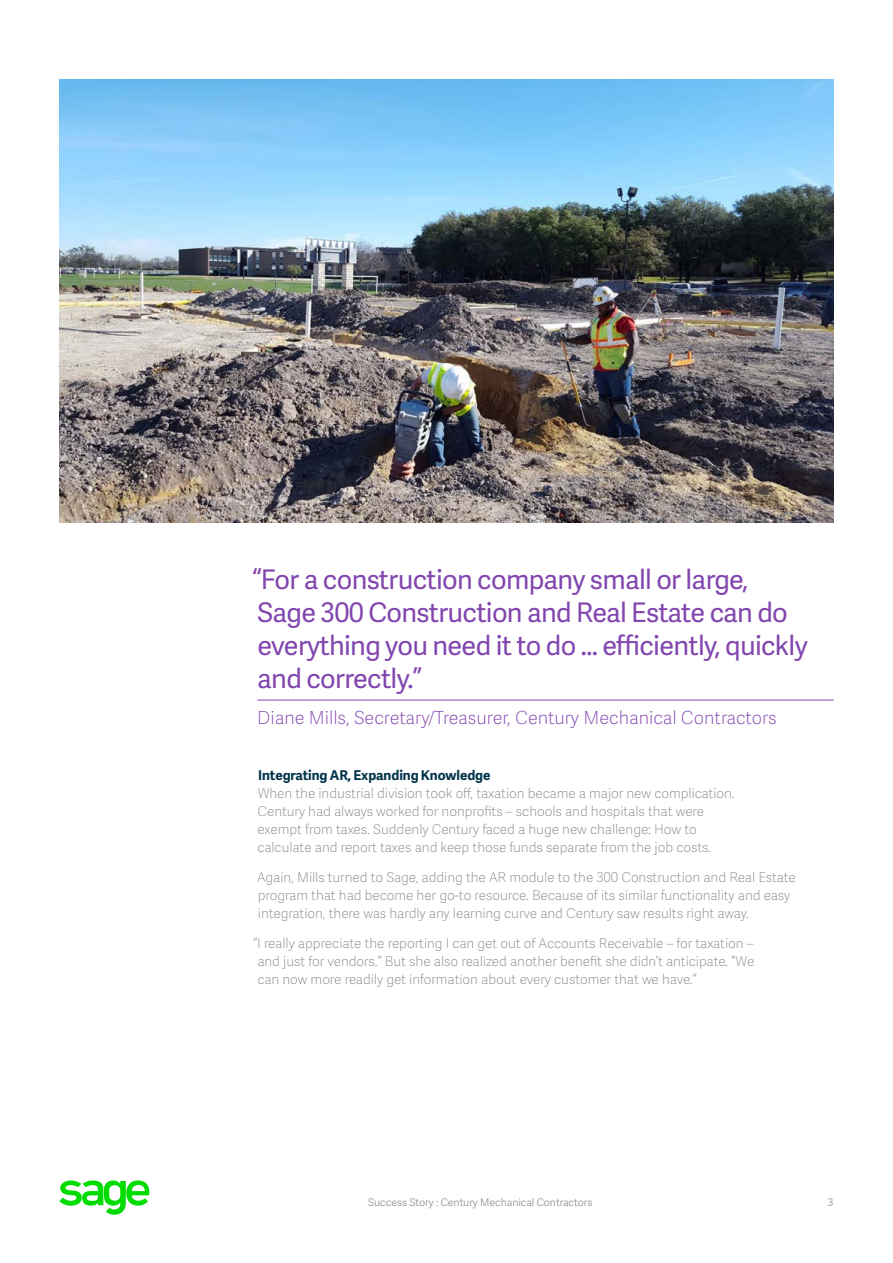
<style>
.page{position:relative;width:893px;height:1263px;background:#fff}
.page>*{position:absolute;margin:0;border:0;box-sizing:border-box;transform-origin:0 0}
.t1{font:27px/33px "Adelle Sans SAGE";letter-spacing:-.025em;color:#8246af}
.t2{font:18px "Adelle Sans SAGE Th";color:#8246af}
.t3{font:13.5px/18px "Adelle Sans SAGE Th";letter-spacing:-.005em;color:#888b8d}
.t4{font:700 13.5px "Adelle Sans SAGE";letter-spacing:-.005em;color:#003349}
.t5{font:10.5px "Adelle Sans SAGE Lt";letter-spacing:-.005em;color:#888b8d}
</style>
<div class="page">
<svg style="left:59px;top:1181px;width:91px;height:34px"></svg>
<img style="left:59px;top:80px;width:774px;height:443px">
<hr style="left:257px;top:700px;width:576px;height:1px;background:#8246af">
<h1 class="t1" style="left:252px;top:562px;width:557px">“For a construction company small or large, Sage 300 Construction and Real Estate can do everything you need it to do … efficiently, quickly and correctly.”</h1>
<h2 class="t2" style="left:257px;top:705px;width:521px">Diane Mills, Secretary/Treasurer, Century Mechanical Contractors</h2>
<p class="t4" style="left:258px;top:765px;width:234px">Integrating AR, Expanding Knowledge</p>
<p class="t3" style="left:257px;top:784px;width:478px">When the industrial division took off, taxation became a major new complication.<br>Century had always worked for nonprofits – schools and hospitals that were exempt from taxes. Suddenly Century faced a huge new challenge: How to calculate and report taxes and keep those funds separate from the job costs.</p>
<p class="t3" style="left:257px;top:868px;width:540px">Again, Mills turned to Sage, adding the AR module to the 300 Construction and Real Estate program that had become her go-to resource. Because of its similar functionality and easy integration, there was hardly any learning curve and Century saw results right away.</p>
<p class="t3" style="left:257px;top:934px;width:498px;text-align:justify;text-indent:-4px">“I really appreciate the reporting I can get out of Accounts Receivable – for taxation – and just for vendors.” But she also realized another benefit she didn’t anticipate. “We can now more readily get information about every customer that we have.”</p>
<p class="t5" style="left:368px;top:1195px;width:226px">Success Story : Century Mechanical Contractors</p>
<p class="t5" style="left:827px;top:1195px;width:7px">3</p>
</div>
